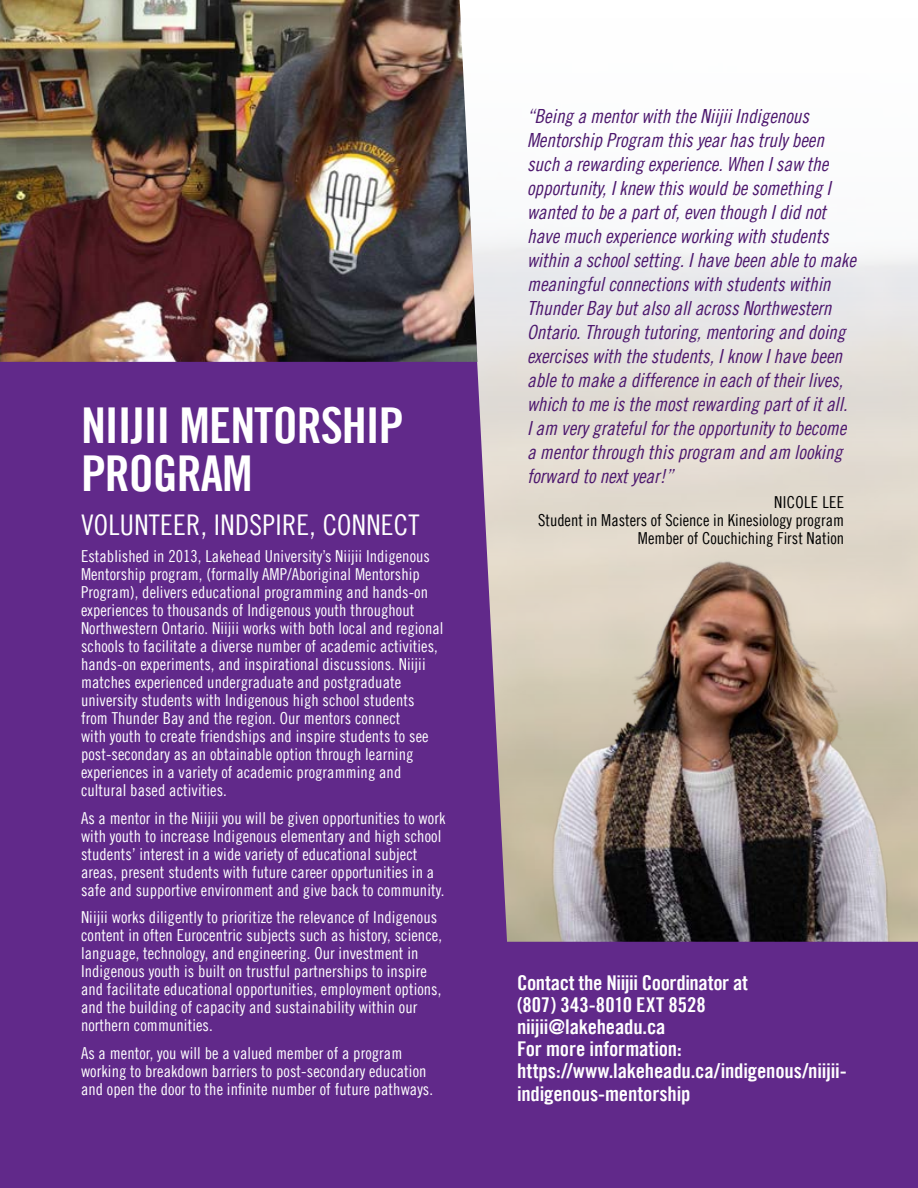
<style>
.page{position:relative;width:918px;height:1188px;background:#fff}
.page>*{position:absolute;margin:0;border:0;box-sizing:border-box;transform-origin:0 0}
.t1{font:49.5px/48px "Trade Gothic LT Bold Cond Twenty";letter-spacing:-.02em;color:#fff}
.Sub_Head{font:28.5px "Trade Gothic LT Cond Eighteen";letter-spacing:.01em;color:#fff}
.contact{font:20.4px/22.2px "Trade Gothic LT Bold Cond Twenty";letter-spacing:-.01em;color:#fff}
.t2{font:19.5px/24px "Trade Gothic LT Cond Eighteen Obl";letter-spacing:-.005em;color:#4d186e}
.Body{font:16.5px/18px "Trade Gothic LT Cond Eighteen";letter-spacing:.005em;color:#fff}
.Body-2{font:16.5px/18px "Trade Gothic LT Cond Eighteen";color:#000;text-align:right}
</style>
<div class="page">
<svg style="left:520px;top:237px;width:398px;height:705px;background:#e3ded7"></svg>
<div style="left:0;top:237px;width:520px;height:951px;background:#61298a"></div>
<img style="left:0;top:0;width:477px;height:362px">
<img style="left:538px;top:555px;width:369px;height:387px">
<div style="left:486px;top:942px;width:432px;height:246px;background:#61298a"></div>
<p class="t1" style="left:81px;top:401px;width:324px">NIIJII MENTORSHIP<br>PROGRAM</p>
<p class="Sub_Head" style="left:81px;top:508px;width:340px">VOLUNTEER, INDSPIRE, CONNECT</p>
<p class="Body" style="left:81px;top:547px;width:364px">Established in 2013, Lakehead University’s Niijii Indigenous Mentorship program, (formally AMP/Aboriginal Mentorship Program), delivers educational programming and hands-on experiences to thousands of Indigenous youth throughout Northwestern Ontario. Niijii works with both local and regional schools to facilitate a diverse number of academic activities, hands-on experiments, and inspirational discussions. Niijii matches experienced undergraduate and postgraduate university students with Indigenous high school students from Thunder Bay and the region. Our mentors connect<br>with youth to create friendships and inspire students to see post-secondary as an obtainable option through learning experiences in a variety of academic programming and cultural based activities.</p>
<p class="Body" style="left:81px;top:809px;width:366px">As a mentor in the Niijii you will be given opportunities to work with youth to increase Indigenous elementary and high school students’ interest in a wide variety of educational subject areas, present students with future career opportunities in a safe and supportive environment and give back to community.</p>
<p class="Body" style="left:81px;top:908px;width:363px">Niijii works diligently to prioritize the relevance of Indigenous content in often Eurocentric subjects such as history, science, language, technology, and engineering. Our investment in Indigenous youth is built on trustful partnerships to inspire and facilitate educational opportunities, employment options, and the building of capacity and sustainability within our northern communities.</p>
<p class="Body" style="left:81px;top:1044px;width:354px">As a mentor, you will be a valued member of a program working to breakdown barriers to post-secondary education and open the door to the infinite number of future pathways.</p>
<p class="t2" style="left:527px;top:104px;width:330px">“Being a mentor with the Niijii Indigenous Mentorship Program this year has truly been such a rewarding experience. When I saw the opportunity, I knew this would be something I wanted to be a part of, even though I did not have much experience working with students within a school setting. I have been able to make meaningful connections with students within Thunder Bay but also all across Northwestern Ontario. Through tutoring, mentoring and doing exercises with the students, I know I have been able to make a difference in each of their lives, which to me is the most rewarding part of it all.<br>I am very grateful for the opportunity to become a mentor through this program and am looking forward to next year!”</p>
<p class="Body-2" style="left:538px;top:493px;width:308px">NICOLE LEE<br>Student in Masters of Science in Kinesiology program</p>
<p class="Body-2" style="left:638px;top:529px;width:208px">Member of Couchiching First Nation</p>
<p class="contact" style="left:517px;top:971px;width:233px">Contact the Niijii Coordinator at</p>
<p class="contact" style="left:517px;top:993px;width:190px">(807) 343-8010 EXT 8528</p>
<p class="contact" style="left:517px;top:1015px;width:150px">niijii@lakeheadu.ca</p>
<p class="contact" style="left:517px;top:1038px;width:166px">For more information:</p>
<p class="contact" style="left:517px;top:1060px;width:331px">https://www.lakeheadu.ca/indigenous/niijii&shy;indigenous-mentorship</p>
</div>
